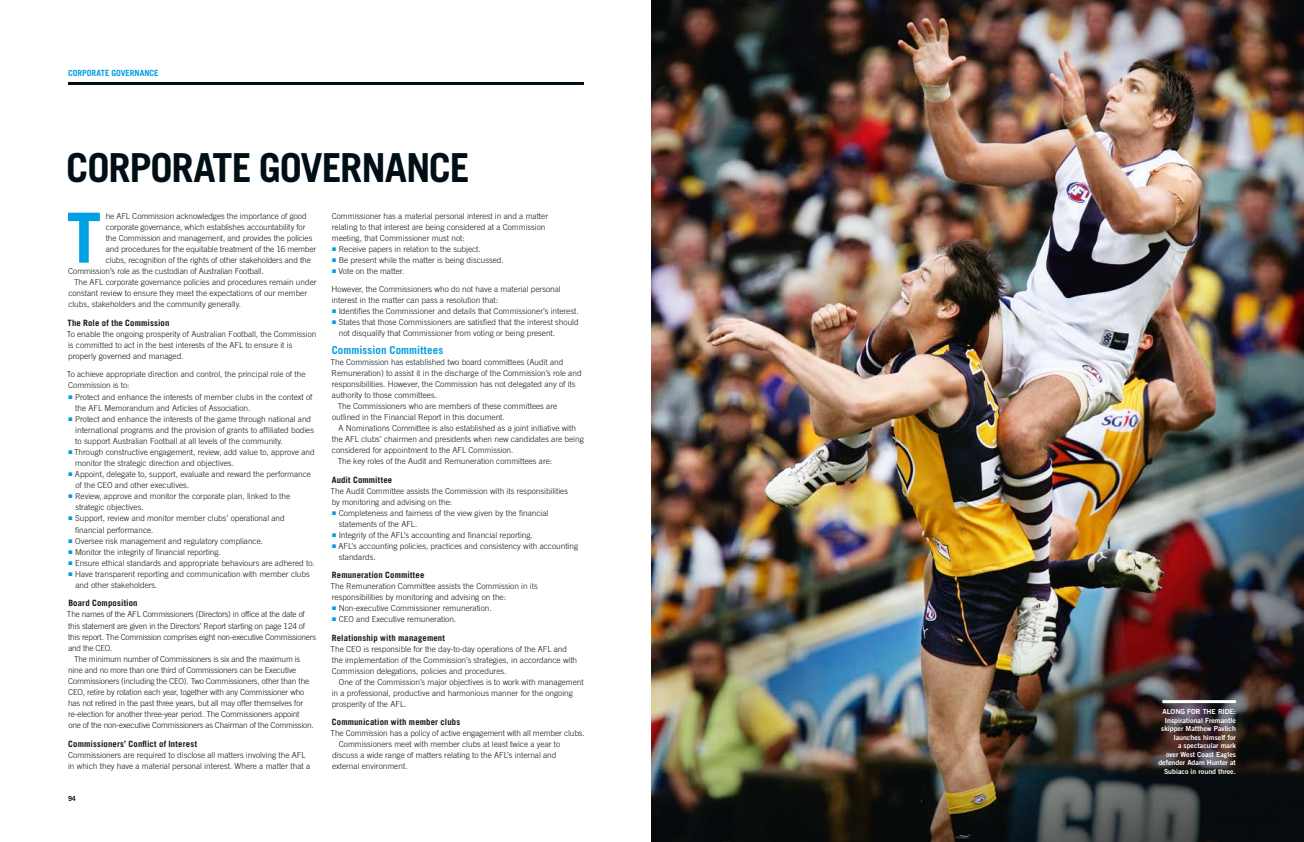
<style>
.page{position:relative;width:1304px;height:842px;background:#fff}
.page>*{position:absolute;margin:0;border:0;box-sizing:border-box;transform-origin:0 0}
.t1{font:700 69.2px "Trade Gothic LT";color:#009ee2}
.t2{font:700 40px "Trade Gothic LT";letter-spacing:-.03em;color:#000e16}
.t3{font:700 11px "Trade Gothic LT";letter-spacing:.005em;color:#009ee2}
.t4{font:700 8.7px "Trade Gothic LT";letter-spacing:.015em;color:#171615}
.t5{font:700 8.5px "Trade Gothic LT";color:#009ee2}
.t6{font:300 8.2px/11.1px "Trade Gothic LT";color:#171615}
.t7{font:300 8.2px "Trade Gothic LT";letter-spacing:-.02em;color:#171615}
.t8{font:300 8.2px "Trade Gothic LT";letter-spacing:-.025em;color:#171615}
.t9{font:7px/8.5px "Trade Gothic LT Bold Two";color:#fff;text-align:right}
.t10{font:700 7px "Trade Gothic LT";color:#171615}
.s1{color:#009ee2}
</style>
<div class="page">
<hr style="left:68px;top:82px;width:516px;height:3px;background:#000e16">
<img style="left:652px;top:0;width:652px;height:842px">
<hr style="left:1162px;top:700px;width:74px;height:3px;background:#fff">
<p class="t5" style="left:68px;top:67px;width:92px">Corporate Governance</p>
<h2 class="t2" style="left:66px;top:143px;width:405px">Corporate Governance</h2>
<h1 class="t1" style="left:67px;top:195px;width:33px">T</h1>
<p class="t6" style="left:106px;top:210px;width:202px">he AFL Commission acknowledges the importance of good</p>
<p class="t6" style="left:332px;top:210px;width:218px">Commissioner has a material personal interest in and a matter relating to that interest are being considered at a Commission meeting, that Commissioner must not:</p>
<p class="t6" style="left:332px;top:243px;width:150px"><span class="s1">■</span> Receive papers in relation to the subject.</p>
<p class="t6" style="left:332px;top:254px;width:173px"><span class="s1">■</span> Be present while the matter is being discussed.</p>
<p class="t6" style="left:332px;top:265px;width:73px"><span class="s1">■</span> Vote on the matter.</p>
<p class="t6" style="left:332px;top:283px;width:231px">However, the Commissioners who do not have a material personal interest in the matter can pass a resolution that:</p>
<p class="t6" style="left:332px;top:305px;width:248px"><span class="s1">■</span> Identifies the Commissioner and details that Commissioner’s interest.</p>
<p class="t6" style="left:339px;top:316px;width:241px;text-indent:-7px"><span class="s1">■</span> States that those Commissioners are satisfied that the interest should not disqualify that Commissioner from voting or being present.</p>
<h3 class="t3" style="left:332px;top:344px;width:113px">Commission Committees</h3>
<p class="t6" style="left:331px;top:357px;width:234px">The Commission has established two board committees (Audit and</p>
<p class="t6" style="left:332px;top:368px;width:251px">Remuneration) to assist it in the discharge of the Commission’s role and</p>
<p class="t6" style="left:332px;top:379px;width:245px">responsibilities. However, the Commission has not delegated any of its</p>
<p class="t6" style="left:332px;top:390px;width:106px">authority to those committees.</p>
<p class="t6" style="left:338px;top:401px;width:221px">The Commissioners who are members of these committees are</p>
<p class="t6" style="left:332px;top:412px;width:174px">outlined in the Financial Report in this document.</p>
<p class="t6" style="left:339px;top:423px;width:239px">A Nominations Committee is also established as a joint initiative with</p>
<p class="t6" style="left:332px;top:434px;width:253px">the AFL clubs’ chairmen and presidents when new candidates are being</p>
<p class="t6" style="left:332px;top:445px;width:183px">considered for appointment to the AFL Commission.</p>
<p class="t6" style="left:338px;top:456px;width:216px">The key roles of the Audit and Remuneration committees are:</p>
<p class="t4" style="left:332px;top:474px;width:62px">Audit Committee</p>
<p class="t6" style="left:331px;top:485px;width:239px">The Audit Committee assists the Commission with its responsibilities by monitoring and advising on the:</p>
<p class="t6" style="left:339px;top:507px;width:211px;text-indent:-7px"><span class="s1">■</span> Completeness and fairness of the view given by the financial statements of the AFL.</p>
<p class="t6" style="left:332px;top:529px;width:202px"><span class="s1">■</span> Integrity of the AFL’s accounting and financial reporting.</p>
<p class="t6" style="left:339px;top:540px;width:241px;text-indent:-7px"><span class="s1">■</span> AFL’s accounting policies, practices and consistency with accounting standards.</p>
<p class="t4" style="left:332px;top:570px;width:94px">Remuneration Committee</p>
<p class="t6" style="left:331px;top:581px;width:209px">The Remuneration Committee assists the Commission in its responsibilities by monitoring and advising on the:</p>
<p class="t6" style="left:332px;top:603px;width:161px"><span class="s1">■</span> Non-executive Commissioner remuneration.</p>
<p class="t6" style="left:332px;top:614px;width:125px"><span class="s1">■</span> CEO and Executive remuneration.</p>
<p class="t4" style="left:332px;top:632px;width:114px">Relationship with management</p>
<p class="t6" style="left:331px;top:643px;width:248px">The CEO is responsible for the day-to-day operations of the AFL and the implementation of the Commission’s strategies, in accordance with<br>Commission delegations, policies and procedures.</p>
<p class="t6" style="left:332px;top:676px;width:254px;text-indent:7px">One of the Commission’s major objectives is to work with management in a professional, productive and harmonious manner for the ongoing prosperity of the AFL.</p>
<p class="t4" style="left:332px;top:716px;width:130px">Communication with member clubs</p>
<p class="t6" style="left:331px;top:727px;width:256px">The Commission has a policy of active engagement with all member clubs.</p>
<p class="t6" style="left:339px;top:738px;width:223px">Commissioners meet with member clubs at least twice a year to</p>
<p class="t6" style="left:332px;top:749px;width:226px">discuss a wide range of matters relating to the AFL’s internal and</p>
<p class="t6" style="left:332px;top:760px;width:77px">external environment.</p>
<p class="t6" style="left:106px;top:221px;width:201px">corporate governance, which establishes accountability for</p>
<p class="t6" style="left:106px;top:232px;width:208px">the Commission and management, and provides the policies</p>
<p class="t6" style="left:106px;top:243px;width:212px">and procedures for the equitable treatment of the 16 member</p>
<p class="t6" style="left:106px;top:254px;width:207px">clubs, recognition of the rights of other stakeholders and the</p>
<p class="t6" style="left:68px;top:265px;width:197px">Commission’s role as the custodian of Australian Football.</p>
<p class="t6" style="left:74px;top:277px;width:244px">The AFL corporate governance policies and procedures remain under</p>
<p class="t6" style="left:68px;top:288px;width:240px">constant review to ensure they meet the expectations of our member</p>
<p class="t6" style="left:68px;top:299px;width:174px">clubs, stakeholders and the community generally.</p>
<p class="t4" style="left:68px;top:317px;width:103px">The Role of the Commission</p>
<p class="t6" style="left:67px;top:328px;width:251px">To enable the ongoing prosperity of Australian Football, the Commission is committed to act in the best interests of the AFL to ensure it is properly governed and managed.</p>
<p class="t6" style="left:67px;top:369px;width:240px">To achieve appropriate direction and control, the principal role of the<br>Commission is to:</p>
<p class="t6" style="left:75px;top:391px;width:239px;text-indent:-7px"><span class="s1">■</span> Protect and enhance the interests of member clubs in the context of the AFL Memorandum and Articles of Association.</p>
<p class="t6" style="left:75px;top:413px;width:240px;text-indent:-7px"><span class="s1">■</span> Protect and enhance the interests of the game through national and international programs and the provision of grants to affiliated bodies to support Australian Football at all levels of the community.</p>
<p class="t6" style="left:75px;top:446px;width:241px;text-indent:-7px"><span class="s1">■</span> Through constructive engagement, review, add value to, approve and monitor the strategic direction and objectives.</p>
<p class="t6" style="left:75px;top:469px;width:237px;text-indent:-7px"><span class="s1">■</span> Appoint, delegate to, support, evaluate and reward the performance of the CEO and other executives.</p>
<p class="t6" style="left:75px;top:491px;width:216px;text-indent:-7px"><span class="s1">■</span> Review, approve and monitor the corporate plan, linked to the strategic objectives.</p>
<p class="t6" style="left:75px;top:513px;width:211px;text-indent:-7px"><span class="s1">■</span> Support, review and monitor member clubs’ operational and financial performance.</p>
<p class="t6" style="left:69px;top:535px;width:196px"><span class="s1">■</span> Oversee risk management and regulatory compliance.</p>
<p class="t6" style="left:69px;top:546px;width:154px"><span class="s1">■</span> Monitor the integrity of financial reporting.</p>
<p class="t6" style="left:69px;top:557px;width:248px"><span class="s1">■</span> Ensure ethical standards and appropriate behaviours are adhered to.</p>
<p class="t6" style="left:75px;top:568px;width:236px;text-indent:-7px"><span class="s1">■</span> Have transparent reporting and communication with member clubs and other stakeholders.</p>
<p class="t4" style="left:68px;top:598px;width:71px">Board Composition</p>
<p class="t7" style="left:67px;top:610px;width:239px">The names of the AFL Commissioners (Directors) in office at the date of</p>
<p class="t7" style="left:68px;top:621px;width:239px">this statement are given in the Directors’ Report starting on page 124 of</p>
<p class="t8" style="left:68px;top:632px;width:249px">this report. The Commission comprises eight non-executive Commissioners</p>
<p class="t8" style="left:68px;top:643px;width:46px">and the CEO.</p>
<p class="t7" style="left:74px;top:654px;width:228px">The minimum number of Commissioners is six and the maximum is</p>
<p class="t7" style="left:68px;top:665px;width:230px">nine and no more than one third of Commissioners can be Executive</p>
<p class="t7" style="left:68px;top:676px;width:243px">Commissioners (including the CEO). Two Commissioners, other than the</p>
<p class="t6" style="left:68px;top:686px;width:238px">CEO, retire by rotation each year, together with any Commissioner who</p>
<p class="t6" style="left:68px;top:697px;width:236px">has not retired in the past three years, but all may offer themselves for</p>
<p class="t6" style="left:68px;top:709px;width:233px">re-election for another three-year period. The Commissioners appoint</p>
<p class="t7" style="left:68px;top:720px;width:247px">one of the non-executive Commissioners as Chairman of the Commission.</p>
<p class="t4" style="left:68px;top:738px;width:130px">Commissioners’ Conflict of Interest</p>
<p class="t6" style="left:68px;top:749px;width:244px">Commissioners are required to disclose all matters involving the AFL in which they have a material personal interest. Where a matter that a</p>
<p class="t10" style="left:68px;top:794px;width:9px">94</p>
<p class="t9" style="left:1158px;top:707px;width:79px">ALONG FOR THE RIDE:<br>Inspirational Fremantle skipper Matthew Pavlich launches himself for<br>a spectacular mark<br>over West Coast Eagles defender Adam Hunter at<br>Subiaco in round three.</p>
</div>
